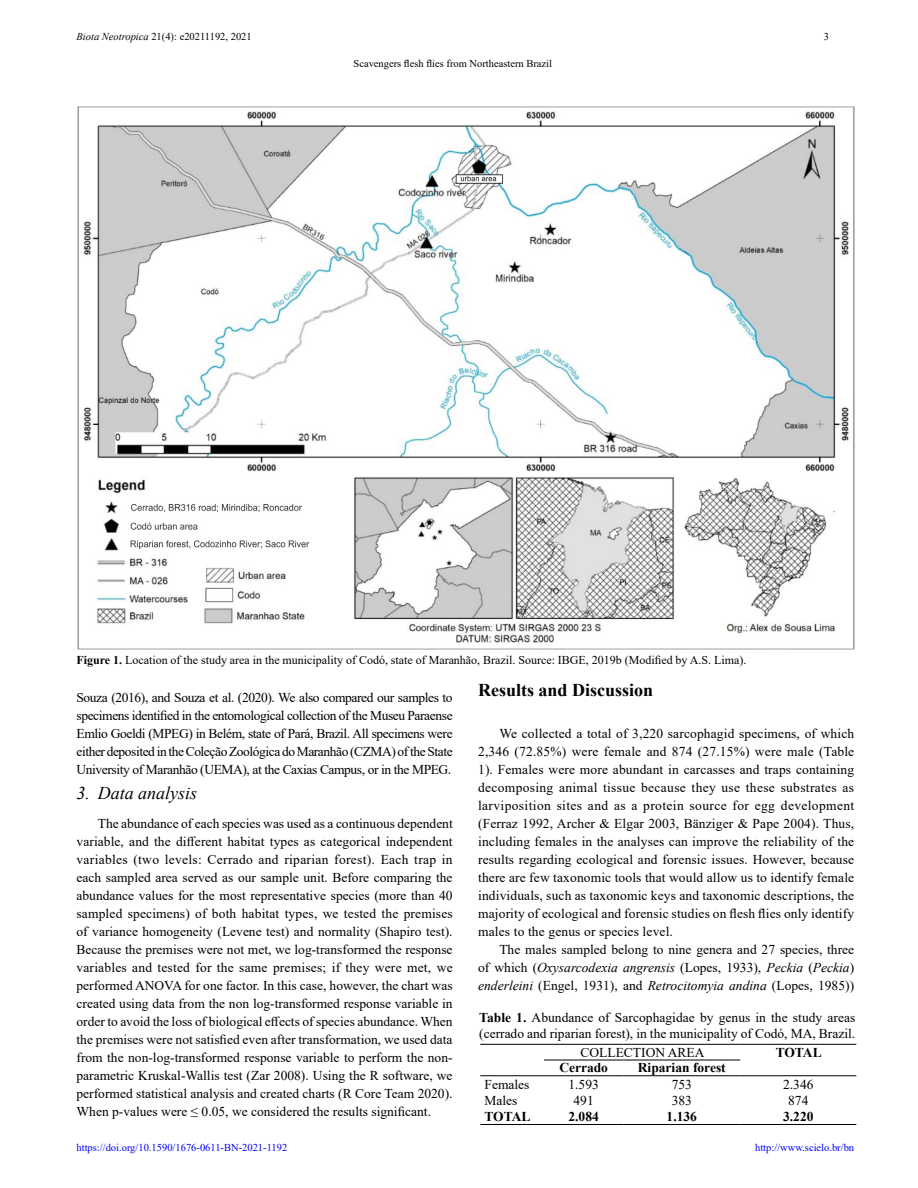
<style>
.page{position:relative;width:918px;height:1188px;background:#fff}
.page>*{position:absolute;margin:0;border:0;box-sizing:border-box;transform-origin:0 0}
.t1{font:700 18px "Times New Roman";color:#000}
.t2{font:italic 18px "Times New Roman";color:#000}
.t3{font:13.5px/18px "Times New Roman";color:#000;text-align:justify}
.t4{font:700 13.5px "Times New Roman";color:#000}
.t5{font:12px "Times New Roman";color:#000}
.t6{font:10.5px "Times New Roman";color:#000}
.t7{font:10.5px "Times New Roman";color:#00f}
.s1{font-style:italic}
.s2{font-weight:700}
</style>
<div class="page">
<img style="left:77px;top:106px;width:777px;height:543px">
<hr style="left:480px;top:1124px;width:64px;height:1px;background:#000">
<hr style="left:544px;top:1124px;width:79px;height:1px;background:#000">
<hr style="left:623px;top:1124px;width:117px;height:1px;background:#000">
<hr style="left:740px;top:1124px;width:116px;height:1px;background:#000">
<hr style="left:480px;top:1044px;width:64px;height:1px;background:#000">
<hr style="left:544px;top:1044px;width:79px;height:1px;background:#000">
<hr style="left:623px;top:1044px;width:117px;height:1px;background:#000">
<hr style="left:740px;top:1044px;width:116px;height:1px;background:#000">
<hr style="left:544px;top:1060px;width:79px;height:1px;background:#000">
<hr style="left:623px;top:1060px;width:117px;height:1px;background:#000">
<hr style="left:480px;top:1075px;width:64px;height:1px;background:#000">
<hr style="left:544px;top:1075px;width:79px;height:1px;background:#000">
<hr style="left:623px;top:1075px;width:117px;height:1px;background:#000">
<hr style="left:740px;top:1075px;width:116px;height:1px;background:#000">
<p class="t6" style="left:77px;top:29px;width:177px"><span class="s1">Biota Neotropica</span> 21(4): e20211192, 2021</p>
<p class="t6" style="left:354px;top:56px;width:200px">Scavengers flesh flies from Northeastern Brazil</p>
<p class="t6" style="left:824px;top:29px;width:7px">3</p>
<p class="t5" style="left:77px;top:651px;width:671px"><span class="s2">Figure 1.</span> Location of the study area in the municipality of Codó, state of Maranhão, Brazil. Source: IBGE, 2019b (Modified by A.S. Lima).</p>
<p class="t3" style="left:77px;top:688px;width:378px">Souza (2016), and Souza et al. (2020). We also compared our samples to specimens identified in the entomological collection of the Museu Paraense Emlio Goeldi (MPEG) in Belém, state of Pará, Brazil. All specimens were either deposited in the Coleção Zoológica do Maranhão (CZMA) of the State University of Maranhão (UEMA), at the Caxias Campus, or in the MPEG.</p>
<h1 class="t2" style="left:77px;top:781px;width:122px">3. Data analysis</h1>
<p class="t3" style="left:77px;top:814px;width:378px;text-indent:21px">The abundance of each species was used as a continuous dependent variable, and the different habitat types as categorical independent variables (two levels: Cerrado and riparian forest). Each trap in each sampled area served as our sample unit. Before comparing the abundance values for the most representative species (more than 40 sampled specimens) of both habitat types, we tested the premises of variance homogeneity (Levene test) and normality (Shapiro test).<br>Because the premises were not met, we log-transformed the response variables and tested for the same premises; if they were met, we performed ANOVA for one factor. In this case, however, the chart was created using data from the non log-transformed response variable in order to avoid the loss of biological effects of species abundance. When the premises were not satisfied even after transformation, we used data from the non-log-transformed response variable to perform the non&shy;parametric Kruskal-Wallis test (Zar 2008). Using the R software, we performed statistical analysis and created charts (R Core Team 2020).<br>When p-values were ≤ 0.05, we considered the results significant.</p>
<h1 class="t1" style="left:478px;top:677px;width:177px">Results and Discussion</h1>
<p class="t3" style="left:478px;top:724px;width:378px;text-indent:21px">We collected a total of 3,220 sarcophagid specimens, of which 2,346 (72.85%) were female and 874 (27.15%) were male (Table 1). Females were more abundant in carcasses and traps containing decomposing animal tissue because they use these substrates as larviposition sites and as a protein source for egg development (Ferraz 1992, Archer &amp; Elgar 2003, Bänziger &amp; Pape 2004). Thus, including females in the analyses can improve the reliability of the results regarding ecological and forensic issues. However, because there are few taxonomic tools that would allow us to identify female individuals, such as taxonomic keys and taxonomic descriptions, the majority of ecological and forensic studies on flesh flies only identify males to the genus or species level.</p>
<p class="t3" style="left:478px;top:940px;width:378px;text-indent:21px">The males sampled belong to nine genera and 27 species, three of which (<span class="s1">Oxysarcodexia angrensis</span> (Lopes, 1933), <span class="s1">Peckia</span> (<span class="s1">Peckia</span>) <span class="s1">enderleini</span> (Engel, 1931), and <span class="s1">Retrocitomyia andina</span> (Lopes, 1985))</p>
<p class="t3" style="left:479px;top:1008px;width:378px;line-height:16.2px"><span class="s2">Table 1.</span> Abundance of Sarcophagidae by genus in the study areas (cerrado and riparian forest), in the municipality of Codó, MA, Brazil.</p>
<p class="t3" style="left:580px;top:1043px;width:126px">COLLECTION AREA</p>
<p class="t4" style="left:776px;top:1042px;width:48px">TOTAL</p>
<p class="t4" style="left:559px;top:1058px;width:50px">Cerrado</p>
<p class="t4" style="left:638px;top:1058px;width:89px">Riparian forest</p>
<p class="t3" style="left:485px;top:1075px;width:46px">Females</p>
<p class="t3" style="left:569px;top:1075px;width:32px">1.593</p>
<p class="t3" style="left:672px;top:1075px;width:22px">753</p>
<p class="t3" style="left:783px;top:1075px;width:32px">2.346</p>
<p class="t3" style="left:485px;top:1092px;width:34px">Males</p>
<p class="t3" style="left:574px;top:1092px;width:22px">491</p>
<p class="t3" style="left:672px;top:1092px;width:22px">383</p>
<p class="t3" style="left:788px;top:1092px;width:22px">874</p>
<p class="t4" style="left:485px;top:1107px;width:48px">TOTAL</p>
<p class="t4" style="left:569px;top:1107px;width:32px">2.084</p>
<p class="t4" style="left:667px;top:1107px;width:32px">1.136</p>
<p class="t4" style="left:783px;top:1107px;width:32px">3.220</p>
<p class="t7" style="left:77px;top:1140px;width:212px">https://doi.org/10.1590/1676-0611-BN-2021-1192</p>
<p class="t7" style="left:755px;top:1140px;width:101px">http://www.scielo.br/bn</p>
</div>
